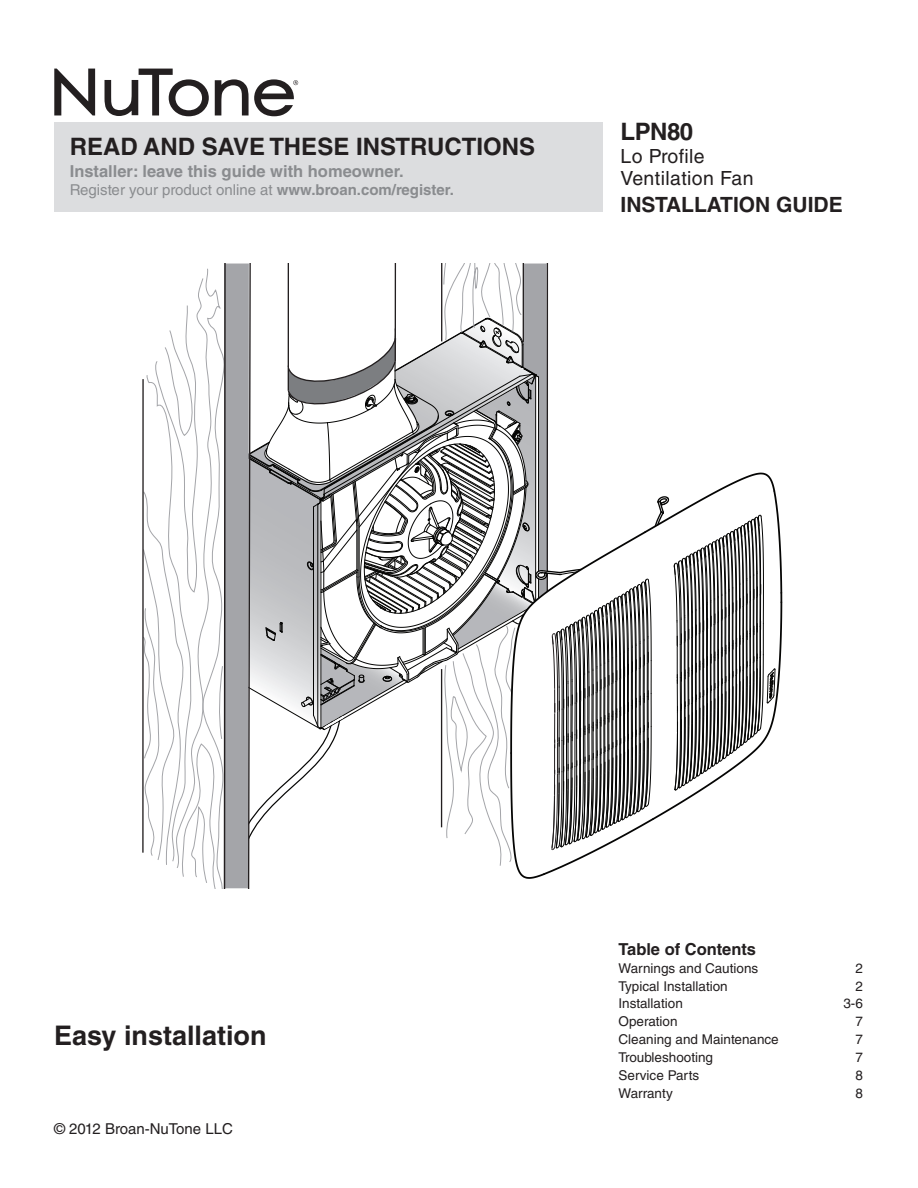
<style>
.page{position:relative;width:918px;height:1188px;background:#fff}
.page>*{position:absolute;margin:0;border:0;box-sizing:border-box;transform-origin:0 0}
.t1{font:700 27px "Helvetica LT Std";color:#231f20}
.t2{font:700 24px "Helvetica LT Std";color:#231f20}
.t3{font:700 21px "Helvetica LT Std";color:#231f20}
.t4{font:19.5px/22.5px "Helvetica LT Std";letter-spacing:.02em;color:#231f20}
.t5{font:700 16.5px "Helvetica LT Std";color:#8a8c8f}
.t6{font:700 16.5px "Helvetica LT Std";color:#231f20}
.t7{font:15px "Helvetica LT Std";color:#8a8c8f}
.t8{font:15px "Helvetica LT Std";color:#231f20}
.t9{font:13.5px "Helvetica LT Std";color:#231f20}
.s1{font-weight:700}
</style>
<div class="page">
<div style="left:54px;top:123px;width:549px;height:89px;background:#dcdddf"></div>
<svg style="left:54px;top:69px;width:244px;height:47px"></svg>
<svg style="left:142px;top:264px;width:641px;height:624px"></svg>
<h2 class="t2" style="left:70px;top:132px;width:467px">READ AND SAVE THESE INSTRUCTIONS</h2>
<p class="t5" style="left:70px;top:162px;width:336px">Installer: leave this guide with homeowner.</p>
<p class="t7" style="left:70px;top:181px;width:386px">Register your product online at <span class="s1">www.broan.com/register.</span></p>
<h2 class="t2" style="left:621px;top:117px;width:74px">LPN80</h2>
<h3 class="t4" style="left:621px;top:145px;width:134px">Lo Profile<br>Ventilation Fan</h3>
<h3 class="t3" style="left:621px;top:192px;width:224px">INSTALLATION GUIDE</h3>
<h1 class="t1" style="left:54px;top:1019px;width:214px">Easy installation</h1>
<p class="t8" style="left:54px;top:1120px;width:180px">© 2012 Broan-NuTone LLC</p>
<p class="t6" style="left:618px;top:939px;width:139px">Table of Contents</p>
<p class="t9" style="left:618px;top:960px;width:141px">Warnings and Cautions</p>
<p class="t9" style="left:855px;top:960px;width:9px">2</p>
<p class="t9" style="left:618px;top:978px;width:111px">Typical Installation</p>
<p class="t9" style="left:855px;top:978px;width:9px">2</p>
<p class="t9" style="left:618px;top:996px;width:66px">Installation</p>
<p class="t9" style="left:843px;top:996px;width:21px">3-6</p>
<p class="t9" style="left:618px;top:1014px;width:61px">Operation</p>
<p class="t9" style="left:855px;top:1014px;width:9px">7</p>
<p class="t9" style="left:618px;top:1032px;width:162px">Cleaning and Maintenance</p>
<p class="t9" style="left:855px;top:1032px;width:9px">7</p>
<p class="t9" style="left:618px;top:1050px;width:96px">Troubleshooting</p>
<p class="t9" style="left:855px;top:1050px;width:9px">7</p>
<p class="t9" style="left:618px;top:1068px;width:82px">Service Parts</p>
<p class="t9" style="left:855px;top:1068px;width:9px">8</p>
<p class="t9" style="left:618px;top:1086px;width:56px">Warranty</p>
<p class="t9" style="left:855px;top:1086px;width:9px">8</p>
</div>
